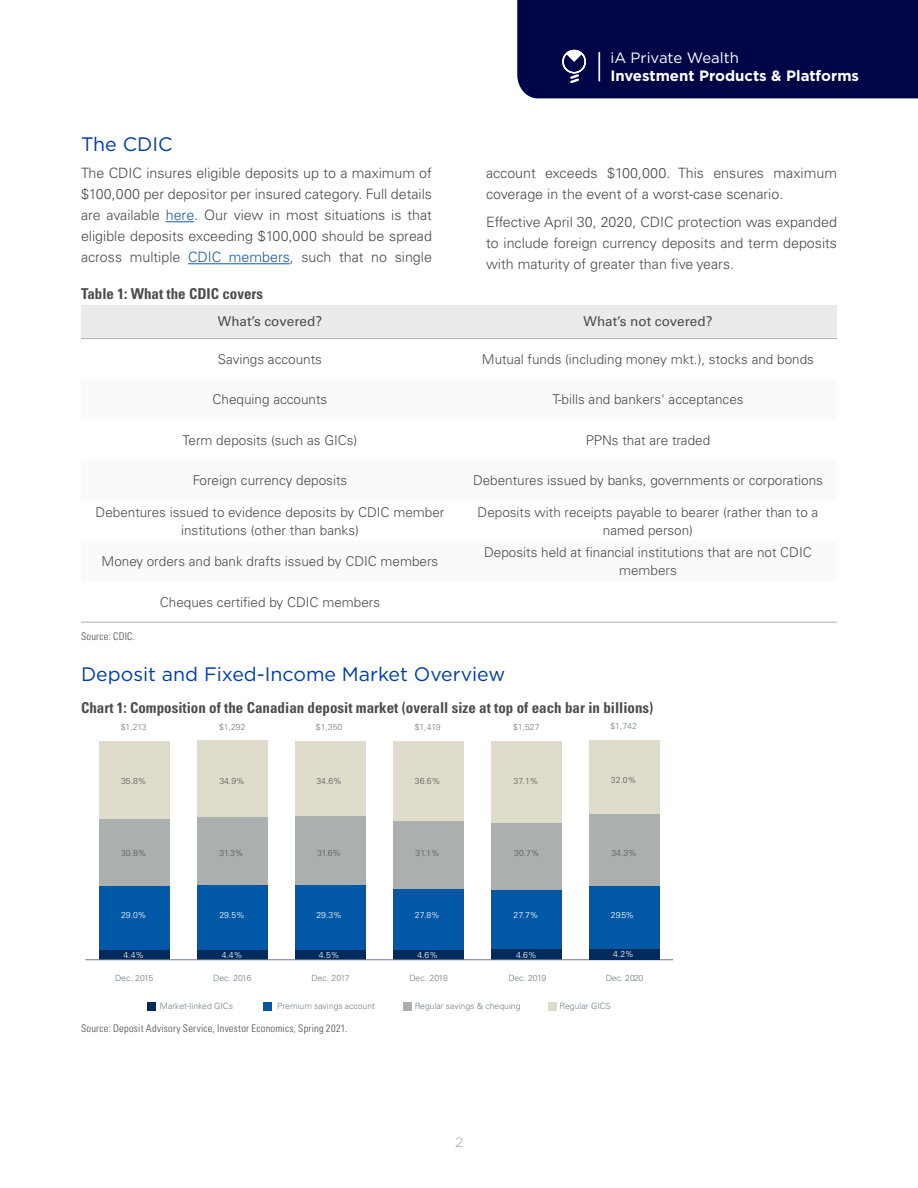
<style>
.page{position:relative;width:918px;height:1188px;background:#fff}
.page>*{position:absolute;margin:0;border:0;box-sizing:border-box;transform-origin:0 0}
.Blue_Header{font:19.5px "Gotham";color:#003da5}
.iA_Body_Copy{font:700 condensed 15px "Univers LT Pro";color:#4b4c4d}
.t1{font:700 15px "Gotham";color:#fff}
.t2{font:15px "Gotham";color:#fff}
.t3{font:300 14.25px/21px "Univers LT Pro 45";color:#4b4c4d;text-align:justify}
.iA_Body_Copy-2{font:300 13.5px/18px "Univers LT Pro 45";color:#4b4c4d;text-align:center}
.iA_Body_Copy-3{font:13.5px "Univers LT Pro 55 Roman";color:#4b4c4d}
.t4{font:300 13.5px "Gotham";color:#9b9da0}
.iA_Body_Copy-4{font:300 condensed 10.5px "Univers LT Pro";letter-spacing:.025em;color:#4b4c4d}
.t5{font:300 8.7px "Univers LT Pro 45";color:#727f8a}
.t6{font:300 8.7px "Univers LT Pro 45";color:#57585a}
.t7{font:300 8.7px "Univers LT Pro 45";color:#fff}
.s1{color:#175d9e}
</style>
<div class="page">
<div style="left:517px;top:0;width:401px;height:98px;background:#000548"></div>
<div style="left:99px;top:741px;width:71px;height:78px;background:#e0dccb"></div>
<div style="left:197px;top:741px;width:71px;height:76px;background:#e0dccb"></div>
<div style="left:295px;top:741px;width:71px;height:76px;background:#e0dccb"></div>
<div style="left:393px;top:741px;width:71px;height:80px;background:#e0dccb"></div>
<div style="left:491px;top:741px;width:71px;height:83px;background:#e0dccb"></div>
<div style="left:99px;top:819px;width:71px;height:68px;background:#abafae"></div>
<div style="left:197px;top:817px;width:71px;height:68px;background:#abafae"></div>
<div style="left:295px;top:817px;width:71px;height:69px;background:#abafae"></div>
<div style="left:393px;top:821px;width:71px;height:68px;background:#abafae"></div>
<div style="left:491px;top:824px;width:71px;height:66px;background:#abafae"></div>
<div style="left:99px;top:887px;width:71px;height:63px;background:#0158a6"></div>
<div style="left:197px;top:885px;width:71px;height:65px;background:#0158a6"></div>
<div style="left:295px;top:886px;width:71px;height:64px;background:#0158a6"></div>
<div style="left:393px;top:889px;width:71px;height:61px;background:#0158a6"></div>
<div style="left:491px;top:890px;width:71px;height:60px;background:#0158a6"></div>
<div style="left:99px;top:950px;width:71px;height:10px;background:#002b5c"></div>
<div style="left:197px;top:950px;width:71px;height:10px;background:#002b5c"></div>
<div style="left:295px;top:950px;width:71px;height:10px;background:#002b5c"></div>
<div style="left:393px;top:950px;width:71px;height:10px;background:#002b5c"></div>
<div style="left:491px;top:950px;width:71px;height:10px;background:#002b5c"></div>
<div style="left:147px;top:1002px;width:9px;height:9px;background:#002b5c"></div>
<div style="left:263px;top:1002px;width:9px;height:9px;background:#0158a6"></div>
<div style="left:403px;top:1002px;width:9px;height:9px;background:#abafae"></div>
<div style="left:548px;top:1002px;width:9px;height:9px;background:#e0dccb"></div>
<hr style="left:85px;top:959px;width:588px;height:1px;background:#727f8a">
<div style="left:589px;top:740px;width:70px;height:75px;background:#e0dccb"></div>
<div style="left:589px;top:814px;width:70px;height:73px;background:#abafae"></div>
<div style="left:589px;top:886px;width:70px;height:63px;background:#0158a6"></div>
<div style="left:589px;top:949px;width:70px;height:10px;background:#002b5c"></div>
<div style="left:81px;top:305px;width:756px;height:33px;background:#eaecec"></div>
<hr style="left:81px;top:338px;width:378px;height:1px;background:#abafae">
<hr style="left:459px;top:338px;width:378px;height:1px;background:#abafae">
<hr style="left:81px;top:622px;width:378px;height:1px;background:#abafae">
<hr style="left:459px;top:622px;width:378px;height:1px;background:#abafae">
<svg style="left:166px;top:221px;width:28px;height:1px"></svg>
<hr style="left:188px;top:263px;width:102px;height:1px;background:#175d9e">
<p class="t2" style="left:610px;top:48px;width:130px">iA Private Wealth</p>
<p class="t1" style="left:610px;top:66px;width:250px">Investment Products &amp; Platforms</p>
<h1 class="Blue_Header" style="left:81px;top:131px;width:93px">The CDIC</h1>
<p class="t3" style="left:81px;top:162px;width:353px">The CDIC insures eligible deposits up to a maximum of $100,000 per depositor per insured category. Full details are available <span class="s1">here</span>. Our view in most situations is that eligible deposits exceeding $100,000 should be spread across multiple <span class="s1">CDIC members</span>, such that no single</p>
<p class="t3" style="left:486px;top:162px;width:353px">account exceeds $100,000. This ensures maximum coverage in the event of a worst-case scenario.</p>
<p class="t3" style="left:486px;top:211px;width:353px">Effective April 30, 2020, CDIC protection was expanded to include foreign currency deposits and term deposits with maturity of greater than five years.</p>
<p class="iA_Body_Copy" style="left:81px;top:284px;width:184px">Table 1: What the CDIC covers</p>
<p class="iA_Body_Copy-3" style="left:218px;top:312px;width:106px">What’s covered?</p>
<p class="iA_Body_Copy-3" style="left:584px;top:312px;width:130px">What’s not covered?</p>
<p class="iA_Body_Copy-2" style="left:218px;top:350px;width:106px">Savings accounts</p>
<p class="iA_Body_Copy-2" style="left:482px;top:350px;width:334px">Mutual funds (including money mkt.), stocks and bonds</p>
<p class="iA_Body_Copy-2" style="left:213px;top:390px;width:116px">Chequing accounts</p>
<p class="iA_Body_Copy-2" style="left:552px;top:390px;width:193px">T-bills and bankers' acceptances</p>
<p class="iA_Body_Copy-2" style="left:183px;top:431px;width:176px">Term deposits (such as GICs)</p>
<p class="iA_Body_Copy-2" style="left:586px;top:431px;width:126px">PPNs that are traded</p>
<p class="iA_Body_Copy-2" style="left:193px;top:471px;width:156px">Foreign currency deposits</p>
<p class="iA_Body_Copy-2" style="left:473px;top:471px;width:351px">Debentures issued by banks, governments or corporations</p>
<p class="iA_Body_Copy-2" style="left:96px;top:503px;width:350px">Debentures issued to evidence deposits by CDIC member institutions (other than banks)</p>
<p class="iA_Body_Copy-2" style="left:478px;top:503px;width:342px">Deposits with receipts payable to bearer (rather than to a named person)</p>
<p class="iA_Body_Copy-2" style="left:102px;top:552px;width:338px">Money orders and bank drafts issued by CDIC members</p>
<p class="iA_Body_Copy-2" style="left:484px;top:543px;width:329px">Deposits held at financial institutions that are not CDIC members</p>
<p class="iA_Body_Copy-2" style="left:160px;top:592px;width:222px">Cheques certified by CDIC members</p>
<p class="iA_Body_Copy-4" style="left:81px;top:629px;width:56px">Source: CDIC.</p>
<h1 class="Blue_Header" style="left:81px;top:662px;width:426px">Deposit and Fixed-Income Market Overview</h1>
<p class="iA_Body_Copy" style="left:81px;top:698px;width:574px">Chart 1: Composition of the Canadian deposit market (overall size at top of each bar in billions)</p>
<p class="t5" style="left:121px;top:721px;width:27px">$1,213</p>
<p class="t5" style="left:219px;top:721px;width:28px">$1,292</p>
<p class="t5" style="left:316px;top:721px;width:28px">$1,350</p>
<p class="t5" style="left:415px;top:721px;width:27px">$1,419</p>
<p class="t5" style="left:513px;top:721px;width:28px">$1,527</p>
<p class="t5" style="left:610px;top:720px;width:28px">$1,742</p>
<p class="t6" style="left:121px;top:775px;width:27px">35.8%</p>
<p class="t6" style="left:219px;top:775px;width:27px">34.9%</p>
<p class="t6" style="left:316px;top:775px;width:27px">34.6%</p>
<p class="t6" style="left:415px;top:775px;width:27px">36.6%</p>
<p class="t6" style="left:514px;top:775px;width:26px">37.1%</p>
<p class="t6" style="left:611px;top:774px;width:27px">32.0%</p>
<p class="t6" style="left:121px;top:848px;width:27px">30.8%</p>
<p class="t6" style="left:219px;top:848px;width:26px">31.3%</p>
<p class="t6" style="left:317px;top:848px;width:26px">31.6%</p>
<p class="t6" style="left:416px;top:848px;width:26px">31.1%</p>
<p class="t6" style="left:514px;top:848px;width:27px">30.7%</p>
<p class="t6" style="left:611px;top:847px;width:27px">34.3%</p>
<p class="t7" style="left:121px;top:909px;width:27px">29.0%</p>
<p class="t7" style="left:219px;top:909px;width:27px">29.5%</p>
<p class="t7" style="left:316px;top:909px;width:27px">29.3%</p>
<p class="t7" style="left:415px;top:909px;width:26px">27.8%</p>
<p class="t7" style="left:514px;top:909px;width:26px">27.7%</p>
<p class="t7" style="left:123px;top:949px;width:22px">4.4%</p>
<p class="t7" style="left:222px;top:949px;width:22px">4.4%</p>
<p class="t7" style="left:319px;top:949px;width:22px">4.5%</p>
<p class="t7" style="left:417px;top:949px;width:22px">4.6%</p>
<p class="t7" style="left:516px;top:949px;width:22px">4.6%</p>
<p class="t7" style="left:611px;top:909px;width:25px">29.5%</p>
<p class="t7" style="left:613px;top:949px;width:22px">4.2%</p>
<p class="t5" style="left:606px;top:972px;width:39px">Dec. 2020</p>
<p class="t5" style="left:115px;top:972px;width:40px">Dec. 2015</p>
<p class="t5" style="left:213px;top:972px;width:40px">Dec. 2016</p>
<p class="t5" style="left:311px;top:972px;width:40px">Dec. 2017</p>
<p class="t5" style="left:409px;top:972px;width:40px">Dec. 2018</p>
<p class="t5" style="left:508px;top:972px;width:39px">Dec. 2019</p>
<p class="t5" style="left:160px;top:1001px;width:75px">Market-linked GICs</p>
<p class="t5" style="left:277px;top:1001px;width:99px">Premium savings account</p>
<p class="t5" style="left:415px;top:1001px;width:107px">Regular savings &amp; chequing</p>
<p class="t5" style="left:560px;top:1001px;width:53px">Regular GICS</p>
<p class="iA_Body_Copy-4" style="left:81px;top:1021px;width:268px">Source: Deposit Advisory Service, Investor Economics, Spring 2021.</p>
<p class="t4" style="left:455px;top:1133px;width:9px">2</p>
</div>
